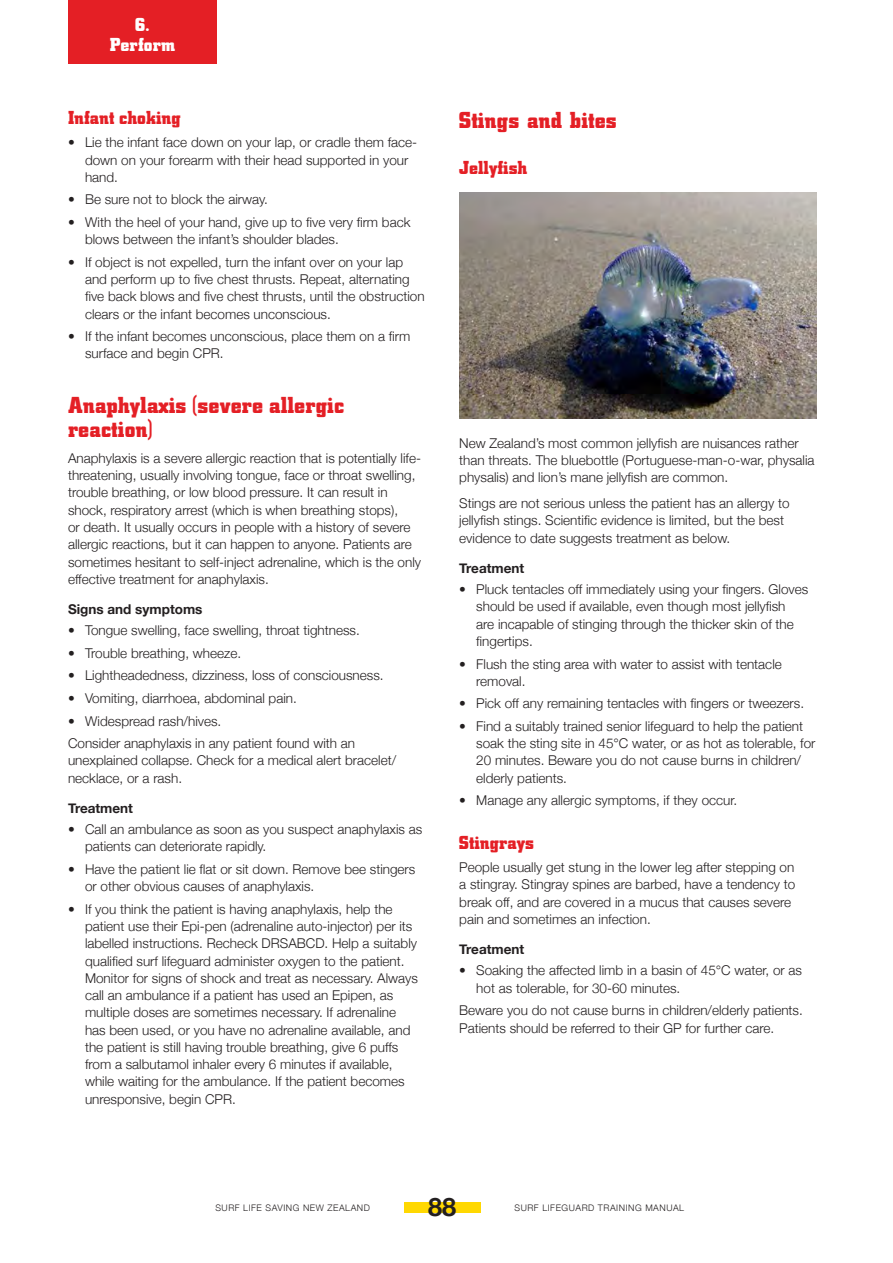
<style>
.page{position:relative;width:893px;height:1263px;background:#fff}
.page>*{position:absolute;margin:0;border:0;box-sizing:border-box;transform-origin:0 0}
.t1{font:700 25.35px "Helvetica Neue";color:#231f20}
.Heading_2{font:700 24px/24px "Centrum";color:#e41f25}
.Heading_3{font:700 19.5px "Centrum";color:#e41f25}
.Heading_3-2{font:700 19.5px "Centrum";letter-spacing:.005em;color:#fff}
.BODY{font:300 13.5px/17.2px "Helvetica Neue";color:#231f20}
.Heading_4{font:700 13.5px "Helvetica Neue";color:#231f20}
.t2{font:300 9px "Helvetica Neue";letter-spacing:.06em;color:#231f20}
</style>
<div class="page">
<div style="left:404px;top:1202px;width:76px;height:11px;background:#ffd801"></div>
<div style="left:68px;top:0;width:149px;height:64px;background:#e41f25"></div>
<img style="left:459px;top:193px;width:357px;height:225px">
<p class="Heading_3-2" style="left:135px;top:14px;width:17px">6.</p>
<p class="Heading_3-2" style="left:110px;top:34px;width:67px">Perform</p>
<p class="Heading_3" style="left:68px;top:106px;width:114px">Infant choking</p>
<p class="BODY" style="left:85px;top:133px;width:334px;text-indent:-17px">• Lie the infant face down on your lap, or cradle them face&shy;down on your forearm with their head supported in your hand.</p>
<p class="BODY" style="left:68px;top:190px;width:201px">• Be sure not to block the airway.</p>
<p class="BODY" style="left:85px;top:213px;width:327px;text-indent:-17px">• With the heel of your hand, give up to five very firm back blows between the infant’s shoulder blades.</p>
<p class="BODY" style="left:85px;top:252px;width:341px;text-indent:-17px">• If object is not expelled, turn the infant over on your lap and perform up to five chest thrusts. Repeat, alternating five back blows and five chest thrusts, until the obstruction clears or the infant becomes unconscious.</p>
<p class="BODY" style="left:85px;top:327px;width:327px;text-indent:-17px">• If the infant becomes unconscious, place them on a firm surface and begin CPR.</p>
<p class="Heading_2" style="left:68px;top:393px;width:277px">Anaphylaxis (severe allergic reaction)</p>
<p class="BODY" style="left:68px;top:448px;width:355px">Anaphylaxis is a severe allergic reaction that is potentially life&shy;threatening, usually involving tongue, face or throat swelling, trouble breathing, or low blood pressure. It can result in shock, respiratory arrest (which is when breathing stops),<br>or death. It usually occurs in people with a history of severe allergic reactions, but it can happen to anyone. Patients are sometimes hesitant to self-inject adrenaline, which is the only effective treatment for anaphylaxis.</p>
<p class="Heading_4" style="left:68px;top:598px;width:136px">Signs and symptoms</p>
<p class="BODY" style="left:68px;top:621px;width:293px">• Tongue swelling, face swelling, throat tightness.</p>
<p class="BODY" style="left:68px;top:643px;width:175px">• Trouble breathing, wheeze.</p>
<p class="BODY" style="left:68px;top:666px;width:317px">• Lightheadedness, dizziness, loss of consciousness.</p>
<p class="BODY" style="left:68px;top:688px;width:230px">• Vomiting, diarrhoea, abdominal pain.</p>
<p class="BODY" style="left:68px;top:711px;width:155px">• Widespread rash/hives.</p>
<p class="BODY" style="left:68px;top:734px;width:330px">Consider anaphylaxis in any patient found with an unexplained collapse. Check for a medical alert bracelet/ necklace, or a rash.</p>
<p class="Heading_4" style="left:68px;top:797px;width:67px">Treatment</p>
<p class="BODY" style="left:85px;top:820px;width:339px;text-indent:-17px">• Call an ambulance as soon as you suspect anaphylaxis as patients can deteriorate rapidly.</p>
<p class="BODY" style="left:85px;top:859px;width:332px;text-indent:-17px">• Have the patient lie flat or sit down. Remove bee stingers or other obvious causes of anaphylaxis.</p>
<p class="BODY" style="left:85px;top:899px;width:334px;text-indent:-17px">• If you think the patient is having anaphylaxis, help the patient use their Epi-pen (adrenaline auto-injector) per its labelled instructions. Recheck DRSABCD. Help a suitably qualified surf lifeguard administer oxygen to the patient.<br>Monitor for signs of shock and treat as necessary. Always call an ambulance if a patient has used an Epipen, as multiple doses are sometimes necessary. If adrenaline has been used, or you have no adrenaline available, and the patient is still having trouble breathing, give 6 puffs from a salbutamol inhaler every 6 minutes if available, while waiting for the ambulance. If the patient becomes unresponsive, begin CPR.</p>
<p class="Heading_2" style="left:459px;top:108px;width:159px">Stings and bites</p>
<p class="Heading_3" style="left:459px;top:157px;width:70px">Jellyfish</p>
<p class="BODY" style="left:459px;top:433px;width:357px">New Zealand’s most common jellyfish are nuisances rather than threats. The bluebottle (Portuguese-man-o-war, physalia physalis) and lion’s mane jellyfish are common.</p>
<p class="BODY" style="left:459px;top:494px;width:332px">Stings are not serious unless the patient has an allergy to jellyfish stings. Scientific evidence is limited, but the best evidence to date suggests treatment as below.</p>
<p class="Heading_4" style="left:459px;top:557px;width:67px">Treatment</p>
<p class="BODY" style="left:476px;top:580px;width:334px;text-indent:-17px">• Pluck tentacles off immediately using your fingers. Gloves should be used if available, even though most jellyfish<br>are incapable of stinging through the thicker skin of the fingertips.</p>
<p class="BODY" style="left:476px;top:654px;width:307px;text-indent:-17px">• Flush the sting area with water to assist with tentacle removal.</p>
<p class="BODY" style="left:459px;top:694px;width:346px">• Pick off any remaining tentacles with fingers or tweezers.</p>
<p class="BODY" style="left:476px;top:716px;width:341px;text-indent:-17px">• Find a suitably trained senior lifeguard to help the patient soak the sting site in 45°C water, or as hot as tolerable, for 20 minutes. Beware you do not cause burns in children/ elderly patients.</p>
<p class="BODY" style="left:459px;top:791px;width:279px">• Manage any allergic symptoms, if they occur.</p>
<p class="Heading_3" style="left:459px;top:831px;width:76px">Stingrays</p>
<p class="BODY" style="left:459px;top:858px;width:338px">People usually get stung in the lower leg after stepping on a stingray. Stingray spines are barbed, have a tendency to break off, and are covered in a mucus that causes severe pain and sometimes an infection.</p>
<p class="Heading_4" style="left:459px;top:938px;width:67px">Treatment</p>
<p class="BODY" style="left:476px;top:961px;width:327px;text-indent:-17px">• Soaking the affected limb in a basin of 45°C water, or as hot as tolerable, for 30-60 minutes.</p>
<p class="BODY" style="left:459px;top:1001px;width:345px">Beware you do not cause burns in children/elderly patients.<br>Patients should be referred to their GP for further care.</p>
<p class="t2" style="left:215px;top:1200px;width:156px">SURF LIFE SAVING NEW ZEALAND</p>
<h1 class="t1" style="left:428px;top:1187px;width:30px">88</h1>
<p class="t2" style="left:514px;top:1200px;width:171px">SURF LIFEGUARD TRAINING MANUAL</p>
</div>
